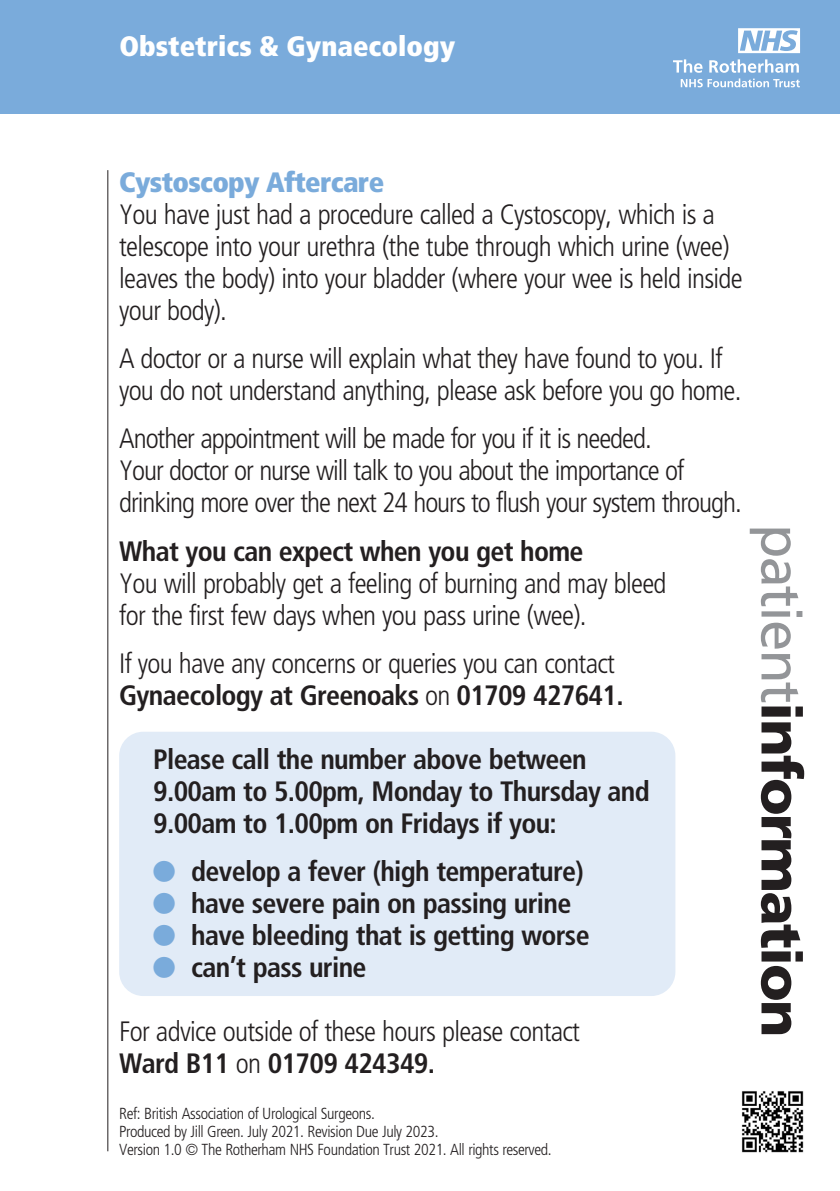
<style>
.page{position:relative;width:840px;height:1191px;background:#fff}
.page>*{position:absolute;margin:0;border:0;box-sizing:border-box;transform-origin:0 0}
.t1{font:900 56px "Frutiger";letter-spacing:-.03em;color:#231f20}
.Text{font:300 condensed 28px/32px "Frutiger";letter-spacing:-.025em;color:#231f20}
.Text-2{font:700 condensed 28px/32px "Frutiger";letter-spacing:-.025em;color:#231f20}
.t2{font:900 condensed 28px "Frutiger";color:#fff}
.Text-3{font:900 condensed 28px "Frutiger";letter-spacing:-.025em;color:#7aabdb}
.Text-4{font:300 condensed 16px/18px "Frutiger";letter-spacing:-.025em;color:#231f20}
.s1{font-weight:700}
.s2{color:#7aabdb}
.s3{font-weight:400;color:#939598}
</style>
<div class="page">
<div style="left:0;top:0;width:839px;height:113px;background:#7aabdb"></div>
<hr style="left:107px;top:170px;width:1px;height:981px;background:#231f20">
<svg style="left:673px;top:59px;width:126px;height:28px"></svg>
<svg style="left:738px;top:28px;width:61px;height:25px"></svg>
<img style="left:741px;top:1091px;width:63px;height:62px">
<div style="left:119px;top:731px;width:556px;height:265px;background:#e1ebf7;border-radius:24px"></div>
<p class="t2" style="left:119px;top:29px;width:337px">Obstetrics &amp; Gynaecology</p>
<p class="Text-3" style="left:119px;top:165px;width:266px">Cystoscopy Aftercare</p>
<p class="Text" style="left:119px;top:199px;width:624px">You have just had a procedure called a Cystoscopy, which is a telescope into your urethra (the tube through which urine (wee) leaves the body) into your bladder (where your wee is held inside your body).</p>
<p class="Text" style="left:119px;top:343px;width:623px">A doctor or a nurse will explain what they have found to you. If you do not understand anything, please ask before you go home.</p>
<p class="Text" style="left:119px;top:423px;width:534px">Another appointment will be made for you if it is needed.</p>
<p class="Text" style="left:119px;top:455px;width:623px">Your doctor or nurse will talk to you about the importance of drinking more over the next 24 hours to flush your system through.</p>
<p class="Text-2" style="left:119px;top:535px;width:465px">What you can expect when you get home</p>
<p class="Text" style="left:119px;top:567px;width:548px">You will probably get a feeling of burning and may bleed for the first few days when you pass urine (wee).</p>
<p class="Text" style="left:119px;top:647px;width:505px">If you have any concerns or queries you can contact<br><span class="s1">Gynaecology at Greenoaks</span> on <span class="s1">01709 427641.</span></p>
<p class="Text-2" style="left:153px;top:743px;width:498px">Please call the number above between<br>9.00am to 5.00pm, Monday to Thursday and<br>9.00am to 1.00pm on Fridays if you:</p>
<p class="Text-2" style="left:153px;top:855px;width:432px"><span class="s2">●</span> develop a fever (high temperature)</p>
<p class="Text-2" style="left:153px;top:887px;width:419px"><span class="s2">●</span> have severe pain on passing urine</p>
<p class="Text-2" style="left:153px;top:919px;width:437px"><span class="s2">●</span> have bleeding that is getting worse</p>
<p class="Text-2" style="left:153px;top:951px;width:215px"><span class="s2">●</span> can’t pass urine</p>
<p class="Text" style="left:119px;top:1015px;width:462px">For advice outside of these hours please contact<br><span class="s1">Ward B11</span> on <span class="s1">01709 424349.</span></p>
<p class="Text-4" style="left:119px;top:1104px;width:257px">Ref: British Association of Urological Surgeons.</p>
<p class="Text-4" style="left:119px;top:1122px;width:434px">Produced by Jill Green. July 2021. Revision Due July 2023.<br>Version 1.0 © The Rotherham NHS Foundation Trust 2021. All rights reserved.</p>
<p class="t1" style="left:814px;top:524px;width:515px;rotate:90deg"><span class="s3">patient</span>information</p>
</div>
